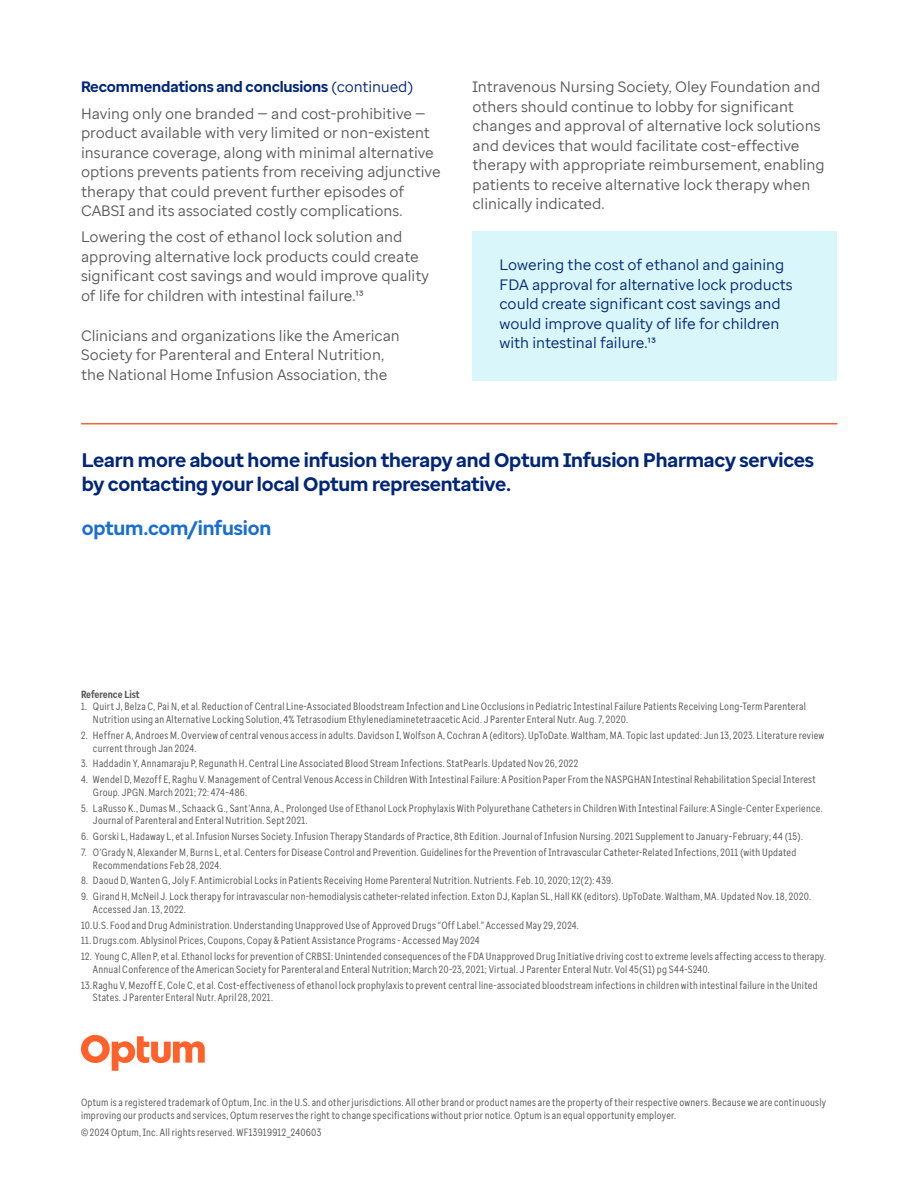
<style>
.page{position:relative;width:918px;height:1188px;background:#fff}
.page>*{position:absolute;margin:0;border:0;box-sizing:border-box;transform-origin:0 0}
.Section___Subhead_SML__choose_1{font:700 19.5px/24px "Enterprise Sans";letter-spacing:-.01em;color:#002677}
.Section___Subhead_SML__choose_1-2{font:700 19.5px "Enterprise Sans";letter-spacing:-.01em;color:#196ecf}
.Body_10_13{font:15px/19.5px "Enterprise Sans";color:#5a5a5a}
.Body_10_13-2{font:15px/19.5px "Enterprise Sans";color:#002677}
.Body_10_13-3{font:700 15px "Enterprise Sans";letter-spacing:-.01em;color:#002677}
.Legal{font:10.5px/12.6px "Enterprise Sans Cond";letter-spacing:.02em;color:#5a5a5a}
.Body_10_13-4{font:700 10.5px "Enterprise Sans Cond";color:#5a5a5a}
.s1{font-weight:400}
</style>
<div class="page">
<svg style="left:81px;top:1035px;width:124px;height:36px"></svg>
<div style="left:472px;top:232px;width:365px;height:149px;background:#d9f6fa"></div>
<hr style="left:82px;top:423px;width:755px;height:1px;background:#ff612b">
<p class="Body_10_13-3" style="left:81px;top:77px;width:334px">Recommendations and conclusions <span class="s1">(continued)</span></p>
<p class="Body_10_13" style="left:81px;top:104px;width:361px">Having only one branded — and cost-prohibitive — product available with very limited or non-existent insurance coverage, along with minimal alternative options prevents patients from receiving adjunctive therapy that could prevent further episodes of CABSI and its associated costly complications.</p>
<p class="Body_10_13" style="left:81px;top:227px;width:349px">Lowering the cost of ethanol lock solution and approving alternative lock products could create significant cost savings and would improve quality of life for children with intestinal failure.¹³</p>
<p class="Body_10_13" style="left:81px;top:326px;width:320px">Clinicians and organizations like the American<br>Society for Parenteral and Enteral Nutrition, the National Home Infusion Association, the</p>
<p class="Body_10_13" style="left:472px;top:77px;width:354px">Intravenous Nursing Society, Oley Foundation and others should continue to lobby for significant changes and approval of alternative lock solutions and devices that would facilitate cost-effective therapy with appropriate reimbursement, enabling patients to receive alternative lock therapy when clinically indicated.</p>
<p class="Body_10_13-2" style="left:500px;top:255px;width:295px">Lowering the cost of ethanol and gaining FDA approval for alternative lock products could create significant cost savings and would improve quality of life for children with intestinal failure.¹³</p>
<p class="Section___Subhead_SML__choose_1" style="left:82px;top:448px;width:734px">Learn more about home infusion therapy and Optum Infusion Pharmacy services by contacting your local Optum representative.</p>
<p class="Section___Subhead_SML__choose_1-2" style="left:82px;top:515px;width:191px">optum.com/infusion</p>
<p class="Body_10_13-4" style="left:81px;top:687px;width:60px">Reference List</p>
<p class="Legal" style="left:93px;top:700px;width:715px;text-indent:-12px">1. Quirt J, Belza C, Pai N, et al. Reduction of Central Line-Associated Bloodstream Infection and Line Occlusions in Pediatric Intestinal Failure Patients Receiving Long-Term Parenteral<br>Nutrition using an Alternative Locking Solution, 4% Tetrasodium Ethylenediaminetetraacetic Acid. J Parenter Enteral Nutr. Aug. 7, 2020.</p>
<p class="Legal" style="left:93px;top:729px;width:733px;text-indent:-12px">2. Heffner A, Androes M. Overview of central venous access in adults. Davidson I, Wolfson A, Cochran A (editors). UpToDate. Waltham, MA. Topic last updated: Jun 13, 2023. Literature review current through Jan 2024.</p>
<p class="Legal" style="left:81px;top:757px;width:499px">3. Haddadin Y, Annamaraju P, Regunath H. Central Line Associated Blood Stream Infections. StatPearls. Updated Nov 26, 2022</p>
<p class="Legal" style="left:93px;top:773px;width:725px;text-indent:-12px">4. Wendel D, Mezoff E, Raghu V. Management of Central Venous Access in Children With Intestinal Failure: A Position Paper From the NASPGHAN Intestinal Rehabilitation Special Interest<br>Group. JPGN. March 2021; 72: 474–486.</p>
<p class="Legal" style="left:93px;top:802px;width:731px;text-indent:-12px">5. LaRusso K., Dumas M., Schaack G., Sant’Anna, A., Prolonged Use of Ethanol Lock Prophylaxis With Polyurethane Catheters in Children With Intestinal Failure: A Single-Center Experience.<br>Journal of Parenteral and Enteral Nutrition. Sept 2021.</p>
<p class="Legal" style="left:81px;top:830px;width:723px">6. Gorski L, Hadaway L, et al. Infusion Nurses Society. Infusion Therapy Standards of Practice, 8th Edition. Journal of Infusion Nursing. 2021 Supplement to January–February; 44 (15).</p>
<p class="Legal" style="left:93px;top:846px;width:705px;text-indent:-12px">7. O’Grady N, Alexander M, Burns L, et al. Centers for Disease Control and Prevention. Guidelines for the Prevention of Intravascular Catheter-Related Infections, 2011 (with Updated<br>Recommendations Feb 28, 2024.</p>
<p class="Legal" style="left:81px;top:874px;width:534px">8. Daoud D, Wanten G, Joly F. Antimicrobial Locks in Patients Receiving Home Parenteral Nutrition. Nutrients. Feb. 10, 2020; 12(2): 439.</p>
<p class="Legal" style="left:93px;top:890px;width:720px;text-indent:-12px">9. Girand H, McNeil J. Lock therapy for intravascular non-hemodialysis catheter-related infection. Exton DJ, Kaplan SL, Hall KK (editors). UpToDate. Waltham, MA. Updated Nov. 18, 2020.<br>Accessed Jan. 13, 2022.</p>
<p class="Legal" style="left:81px;top:919px;width:499px">10.U.S. Food and Drug Administration. Understanding Unapproved Use of Approved Drugs “Off Label.” Accessed May 29, 2024.</p>
<p class="Legal" style="left:81px;top:934px;width:400px">11. Drugs.com. Ablysinol Prices, Coupons, Copay &amp; Patient Assistance Programs - Accessed May 2024</p>
<p class="Legal" style="left:93px;top:950px;width:735px;text-indent:-12px">12. Young C, Allen P, et al. Ethanol locks for prevention of CRBSI: Unintended consequences of the FDA Unapproved Drug Initiative driving cost to extreme levels affecting access to therapy.<br>Annual Conference of the American Society for Parenteral and Enteral Nutrition; March 20-23, 2021; Virtual. J Parenter Enteral Nutr. Vol 45(S1) pg S44-S240.</p>
<p class="Legal" style="left:93px;top:979px;width:726px;text-indent:-12px">13.Raghu V, Mezoff E, Cole C, et al. Cost-effectiveness of ethanol lock prophylaxis to prevent central line-associated bloodstream infections in children with intestinal failure in the United<br>States. J Parenter Enteral Nutr. April 28, 2021.</p>
<p class="Legal" style="left:81px;top:1096px;width:747px">Optum is a registered trademark of Optum, Inc. in the U.S. and other jurisdictions. All other brand or product names are the property of their respective owners. Because we are continuously improving our products and services, Optum reserves the right to change specifications without prior notice. Optum is an equal opportunity employer.</p>
<p class="Legal" style="left:81px;top:1125px;width:242px">© 2024 Optum, Inc. All rights reserved. WF13919912_240603</p>
</div>
